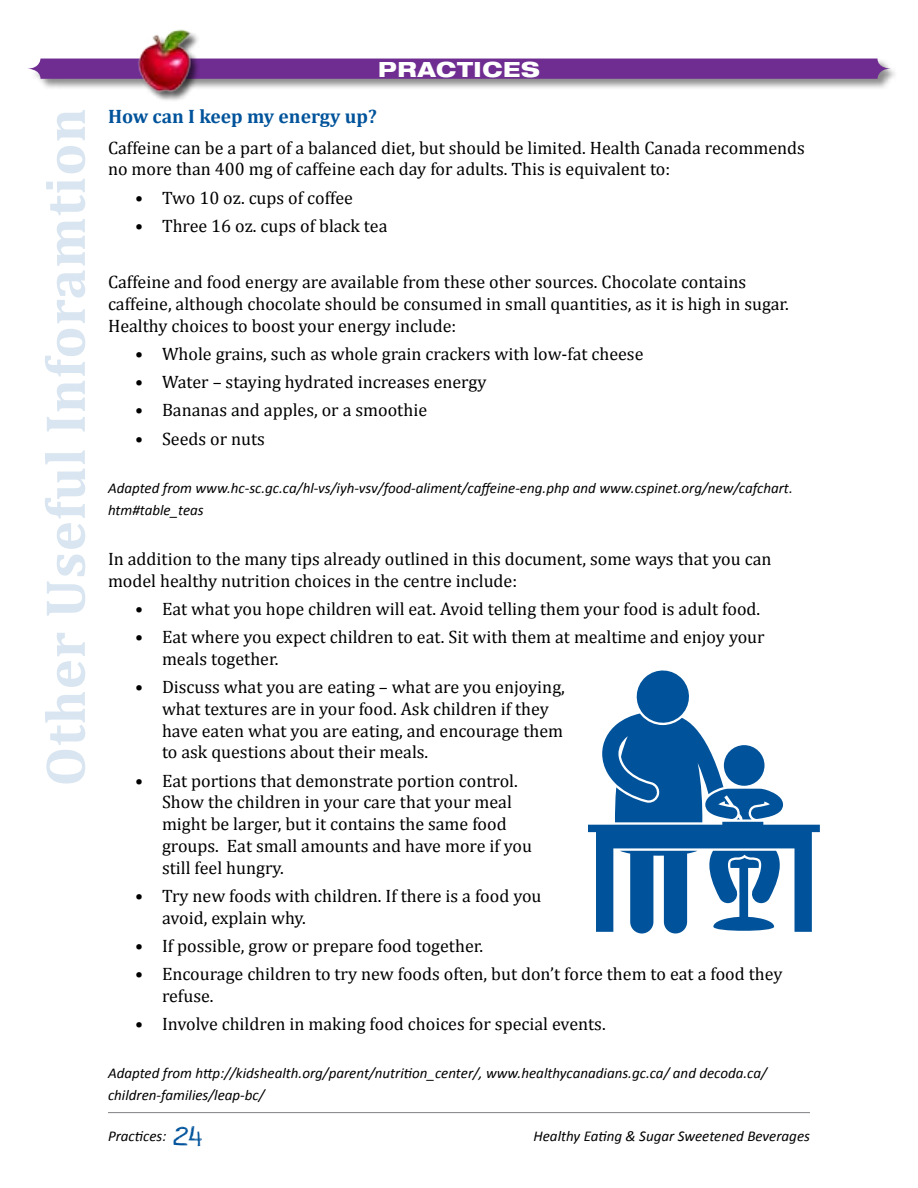
<style>
.page{position:relative;width:918px;height:1188px;background:#fff}
.page>*{position:absolute;margin:0;border:0;box-sizing:border-box;transform-origin:0 0}
.t1{font:700 57px "Cambria";letter-spacing:.015em;color:#d9e5f0}
.t2{font:800 expanded 21px "Helvetica Neue";letter-spacing:.03em;color:#fff}
.body_subhead-BLD{font:700 19.5px "Cambria";color:#00539b}
.body-indent_spaced{font:18px/21.8px "Cambria";color:#000}
.body_spaced{font:18px/21.8px "Cambria";color:#000}
.footnote{font:italic 15px/21.8px "Calibri";color:#000}
.s1{font-family:"Love Ya Like A Sister";font-style:normal;font-size:19.5px;color:#00539b}
</style>
<div class="page">
<hr style="left:108px;top:1112px;width:702px;height:1px;background:#808285">
<div style="left:26px;top:58px;width:872px;height:32px;background:#000;opacity:.45"></div>
<svg style="left:27px;top:59px;width:864px;height:20px;background:#723193"></svg>
<div style="left:138px;top:29px;width:62px;height:72px;background:#000;opacity:.65"></div>
<img style="left:135px;top:29px;width:61px;height:67px">
<svg style="left:588px;top:670px;width:232px;height:264px"></svg>
<div style="left:724px;top:745px;width:41px;height:41px;background:#00539b;border-radius:50%"></div>
<h1 class="t1" style="left:31px;top:786px;width:680px;rotate:-90deg">Other Useful Inforamtion</h1>
<p class="t2" style="left:378px;top:56px;width:163px">PRACTICES</p>
<p class="body_subhead-BLD" style="left:108px;top:105px;width:270px">How can I keep my energy up?</p>
<p class="body_spaced" style="left:108px;top:136px;width:698px">Caffeine can be a part of a balanced diet, but should be limited. Health Canada recommends no more than 400 mg of caffeine each day for adults. This is equivalent to:</p>
<p class="body-indent_spaced" style="left:135px;top:186px;width:219px">• Two 10 oz. cups of coffee</p>
<p class="body-indent_spaced" style="left:135px;top:215px;width:254px">• Three 16 oz. cups of black tea</p>
<p class="body_spaced" style="left:108px;top:271px;width:682px">Caffeine and food energy are available from these other sources. Chocolate contains caffeine, although chocolate should be consumed in small quantities, as it is high in sugar.<br>Healthy choices to boost your energy include:</p>
<p class="body-indent_spaced" style="left:135px;top:343px;width:510px">• Whole grains, such as whole grain crackers with low-fat cheese</p>
<p class="body-indent_spaced" style="left:135px;top:371px;width:353px">• Water – staying hydrated increases energy</p>
<p class="body-indent_spaced" style="left:135px;top:399px;width:294px">• Bananas and apples, or a smoothie</p>
<p class="body-indent_spaced" style="left:135px;top:428px;width:131px">• Seeds or nuts</p>
<p class="footnote" style="left:108px;top:477px;width:686px">Adapted from www.hc-sc.gc.ca/hl-vs/iyh-vsv/food-aliment/caffeine-eng.php and www.cspinet.org/new/cafchart. htm#table_teas</p>
<p class="body_spaced" style="left:108px;top:548px;width:665px">In addition to the many tips already outlined in this document, some ways that you can model healthy nutrition choices in the centre include:</p>
<p class="body-indent_spaced" style="left:135px;top:598px;width:627px">• Eat what you hope children will eat. Avoid telling them your food is adult food.</p>
<p class="body-indent_spaced" style="left:162px;top:626px;width:604px;text-indent:-27px">• Eat where you expect children to eat. Sit with them at mealtime and enjoy your meals together.</p>
<p class="body-indent_spaced" style="left:162px;top:676px;width:404px;text-indent:-27px">• Discuss what you are eating – what are you enjoying, what textures are in your food. Ask children if they have eaten what you are eating, and encourage them to ask questions about their meals.</p>
<p class="body-indent_spaced" style="left:162px;top:769px;width:372px;text-indent:-27px">• Eat portions that demonstrate portion control.<br>Show the children in your care that your meal might be larger, but it contains the same food groups. Eat small amounts and have more if you still feel hungry.</p>
<p class="body-indent_spaced" style="left:162px;top:885px;width:381px;text-indent:-27px">• Try new foods with children. If there is a food you avoid, explain why.</p>
<p class="body-indent_spaced" style="left:135px;top:935px;width:350px">• If possible, grow or prepare food together.</p>
<p class="body-indent_spaced" style="left:162px;top:963px;width:622px;text-indent:-27px">• Encourage children to try new foods often, but don’t force them to eat a food they refuse.</p>
<p class="body-indent_spaced" style="left:135px;top:1013px;width:472px">• Involve children in making food choices for special events.</p>
<p class="footnote" style="left:108px;top:1062px;width:661px">Adapted from http://kidshealth.org/parent/nutrition_center/, www.healthycanadians.gc.ca/ and decoda.ca/ children-families/leap-bc/</p>
<p class="footnote" style="left:108px;top:1124px;width:97px">Practices: <span class="s1">24</span></p>
<p class="footnote" style="left:533px;top:1124px;width:278px">Healthy Eating &amp; Sugar Sweetened Beverages</p>
</div>
